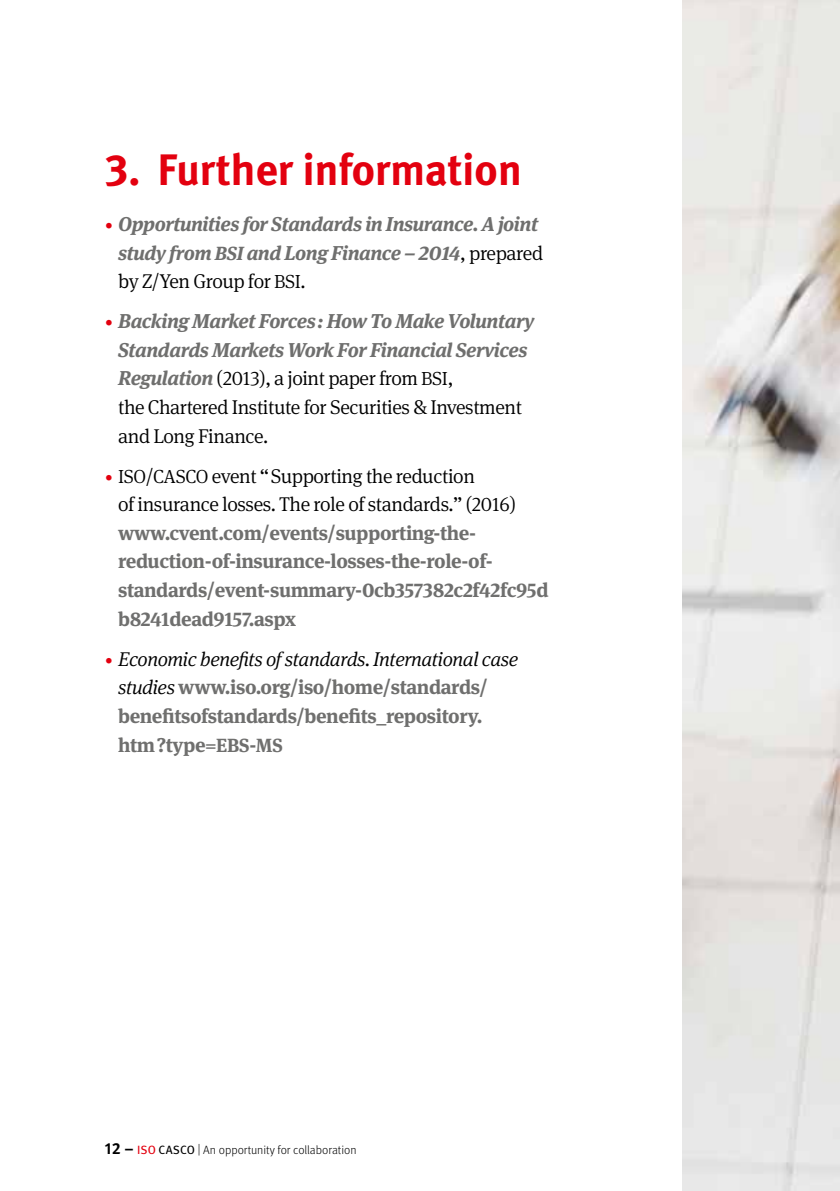
<style>
.page{position:relative;width:840px;height:1191px;background:#fff}
.page>*{position:absolute;margin:0;border:0;box-sizing:border-box;transform-origin:0 0}
.t1{font:700 44px "Meta Pro";letter-spacing:-.01em;color:#e3000f}
.t2{font:italic 700 20px/28.6px "Meta Serif Pro";letter-spacing:-.02em;color:#6f6f6e}
.t3{font:700 20px/28.6px "Meta Serif Pro";letter-spacing:-.02em;color:#6f6f6e}
.t4{font:300 20px/28.6px "Meta Serif Pro";letter-spacing:-.02em;color:#000}
.t5{font:300 12px "Meta Pro";color:#000}
.s1{font-size:16px;color:#e3000f}
.s2{font-size:19px}
.s3{font-weight:300;font-style:normal;color:#000}
.s4{font-weight:300;font-style:normal;font-size:19px;color:#000}
.s5{font-weight:300;font-size:16px;color:#e3000f}
.s6{font-weight:300;font-style:italic;color:#000}
.s7{font-weight:700;font-size:16px}
.s8{font-weight:400;color:#e3000f}
.s9{font-weight:400}
</style>
<div class="page">
<img style="left:682px;top:0;width:157px;height:1191px">
<h1 class="t1" style="left:105px;top:136px;width:418px">3. Further information</h1>
<p class="t2" style="left:118px;top:208px;width:426px;text-indent:-13px"><span class="s1">•</span> Opportunities for Standards in Insurance. A joint study from <span class="s2">BSI</span> and Long Finance – 2014<span class="s3">, prepared by Z/Yen Group for</span> <span class="s4">BSI</span><span class="s3">.</span></p>
<p class="t2" style="left:118px;top:305px;width:417px;text-indent:-13px"><span class="s1">•</span> Backing Market Forces: How To Make Voluntary Standards Markets Work For Financial Services Regulation <span class="s3">(2013), a joint paper from</span> <span class="s4">BSI</span><span class="s3">,<br>the Chartered Institute for Securities &amp; Investment and Long Finance.</span></p>
<p class="t4" style="left:118px;top:460px;width:399px;text-indent:-13px"><span class="s1">•</span> <span class="s2">ISO</span>/<span class="s2">CASCO</span> event “Supporting the reduction<br>of insurance losses. The role of standards.” (2016)</p>
<p class="t3" style="left:118px;top:517px;width:432px">www.cvent.com/events/supporting-the&shy;reduction-of-insurance-losses-the-role-of&shy;standards/event-summary-0cb357382c2f42fc95d b8241dead9157.aspx</p>
<p class="t3" style="left:118px;top:642px;width:401px;text-indent:-13px"><span class="s5">•</span> <span class="s6">Economic benefits of standards. International case studies</span> www.iso.org/iso/home/standards/ benefitsofstandards/benefits_repository. htm?type=<span class="s2">EBS</span>-<span class="s2">MS</span></p>
<p class="t5" style="left:105px;top:1141px;width:253px"><span class="s7">12 –</span> <span class="s8">ISO</span> <span class="s9">CASCO</span> | An opportunity for collaboration</p>
</div>
